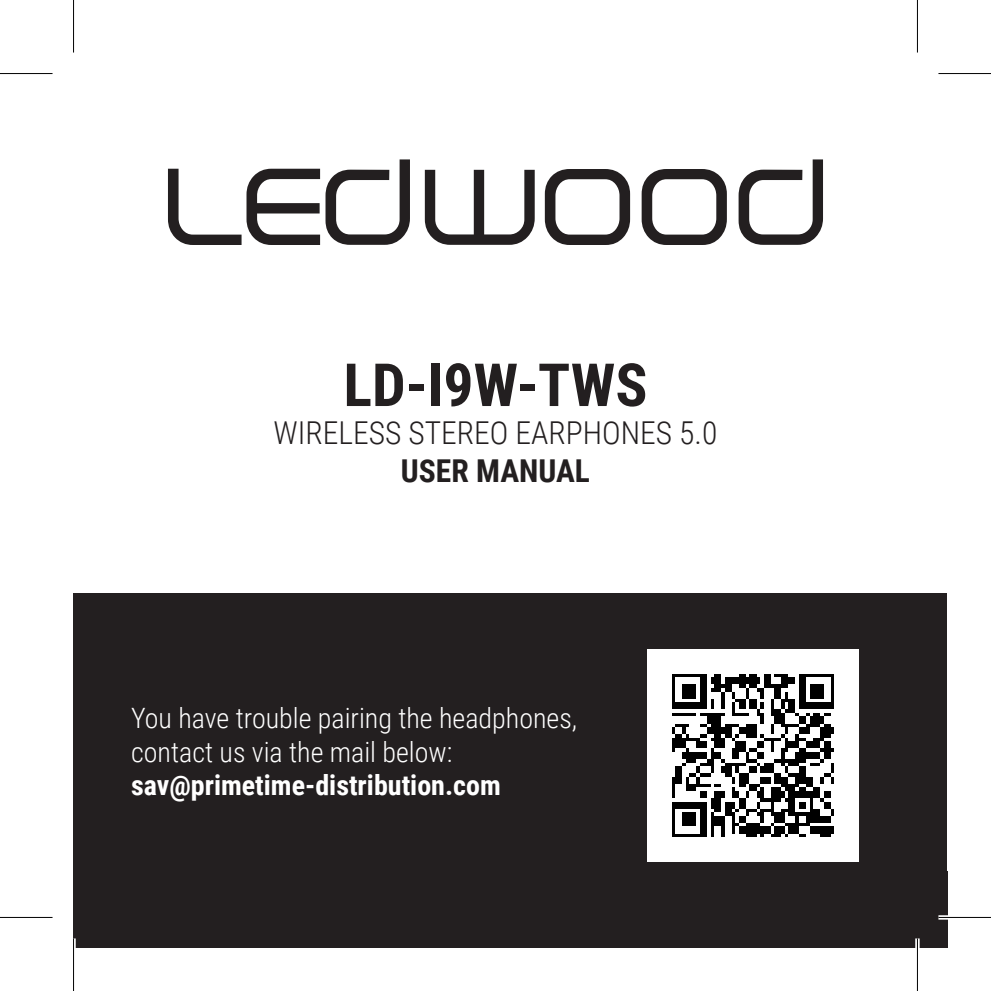
<style>
.page{position:relative;width:991px;height:991px;background:#fff}
.page>*{position:absolute;margin:0;border:0;box-sizing:border-box;transform-origin:0 0}
.t1{font:700 59.5px "Roboto Condensed";color:#231f20}
.t2{font:300 31.5px "Roboto Condensed";color:#231f20}
.t3{font:700 31.5px "Roboto Condensed";color:#231f20}
.t4{font:300 28px/33.6px "Roboto Condensed";color:#fff}
.t5{font:700 28px "Roboto Condensed";color:#fff}
</style>
<div class="page">
<svg style="left:168px;top:159px;width:242px;height:86px"></svg>
<svg style="left:425px;top:170px;width:109px;height:75px"></svg>
<svg style="left:544px;top:169px;width:86px;height:76px"></svg>
<svg style="left:641px;top:169px;width:85px;height:76px"></svg>
<svg style="left:738px;top:159px;width:84px;height:86px"></svg>
<div style="left:74px;top:592px;width:873px;height:355px;background:#231f20"></div>
<img style="left:647px;top:649px;width:211px;height:212px">
<div style="left:0;top:71px;width:52px;height:5px;background:#f8f8f8"></div>
<div style="left:938px;top:71px;width:52px;height:5px;background:#f8f8f8"></div>
<svg style="left:0;top:917px;width:52px;height:1px"></svg>
<svg style="left:938px;top:915px;width:52px;height:4px"></svg>
<div style="left:71px;top:0;width:5px;height:52px;background:#f8f8f8"></div>
<div style="left:71px;top:938px;width:5px;height:52px;background:#f8f8f8"></div>
<svg style="left:917px;top:0;width:1px;height:52px"></svg>
<svg style="left:915px;top:938px;width:4px;height:52px"></svg>
<hr style="left:0;top:73px;width:52px;height:1px;background:#000">
<hr style="left:938px;top:73px;width:52px;height:1px;background:#000">
<hr style="left:0;top:916px;width:52px;height:1px;background:#000">
<hr style="left:938px;top:916px;width:52px;height:1px;background:#000">
<hr style="left:73px;top:0;width:1px;height:52px;background:#000">
<hr style="left:73px;top:938px;width:1px;height:52px;background:#000">
<hr style="left:916px;top:0;width:1px;height:52px;background:#000">
<hr style="left:916px;top:938px;width:1px;height:52px;background:#000">
<h1 class="t1" style="left:343px;top:359px;width:305px">LD-I9W-TWS</h1>
<p class="t2" style="left:273px;top:418px;width:445px">WIRELESS STEREO EARPHONES 5.0</p>
<p class="t3" style="left:401px;top:457px;width:190px">USER MANUAL</p>
<p class="t4" style="left:131px;top:703px;width:447px">You have trouble pairing the headphones, contact us via the mail below:</p>
<p class="t5" style="left:131px;top:773px;width:371px">sav@primetime-distribution.com</p>
</div>
